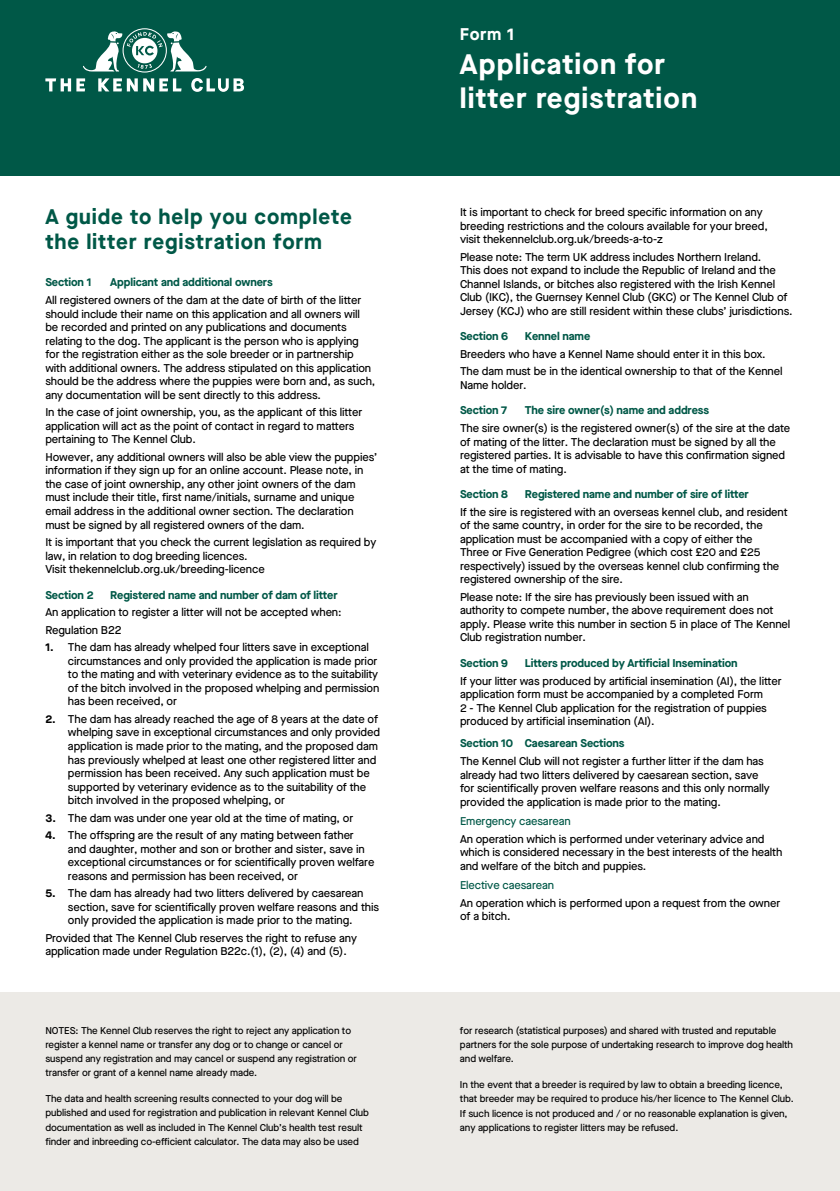
<style>
.page{position:relative;width:840px;height:1191px;background:#fff}
.page>*{position:absolute;margin:0;border:0;box-sizing:border-box;transform-origin:0 0}
.t1{font:700 28.2px/33.8px "Maison Neue";letter-spacing:.04em;color:#fff}
.t2{font:700 21.2px/25.4px "Maison Neue";letter-spacing:.04em;color:#005847}
.t3{font:700 17px "Maison Neue";color:#fff}
.t4{font:500 11.2px/13.6px "Maison Neue";letter-spacing:-.01em;color:#000}
.t5{font:700 11.2px "Maison Neue";letter-spacing:-.01em;color:#005847}
.t6{font:500 11.2px "Maison Neue";letter-spacing:-.01em;color:#005847}
.t7{font:500 9.8px/14px "Maison Neue";letter-spacing:-.01em;color:#000}
.s1{font-weight:700}
</style>
<div class="page">
<div style="left:0;top:992px;width:839px;height:199px;background:#eceae6"></div>
<div style="left:0;top:0;width:839px;height:176px;background:#005847"></div>
<svg style="left:45px;top:28px;width:199px;height:64px"></svg>
<h2 class="t2" style="left:45px;top:203px;width:308px">A guide to help you complete the litter registration form</h2>
<p class="t5" style="left:45px;top:274px;width:47px">Section 1</p>
<p class="t5" style="left:110px;top:274px;width:164px">Applicant and additional owners</p>
<p class="t4" style="left:45px;top:293px;width:331px">All registered owners of the dam at the date of birth of the litter should include their name on this application and all owners will be recorded and printed on any publications and documents relating to the dog. The applicant is the person who is applying for the registration either as the sole breeder or in partnership with additional owners. The address stipulated on this application should be the address where the puppies were born and, as such, any documentation will be sent directly to this address.</p>
<p class="t4" style="left:45px;top:405px;width:318px">In the case of joint ownership, you, as the applicant of this litter application will act as the point of contact in regard to matters pertaining to The Kennel Club.</p>
<p class="t4" style="left:45px;top:450px;width:333px">However, any additional owners will also be able view the puppies’ information if they sign up for an online account. Please note, in the case of joint ownership, any other joint owners of the dam must include their title, first name/initials, surname and unique email address in the additional owner section. The declaration must be signed by all registered owners of the dam.</p>
<p class="t4" style="left:45px;top:535px;width:332px">It is important that you check the current legislation as required by law, in relation to dog breeding licences.<br>Visit thekennelclub.org.uk/breeding-licence</p>
<p class="t5" style="left:45px;top:587px;width:50px">Section 2</p>
<p class="t5" style="left:110px;top:587px;width:229px">Registered name and number of dam of litter</p>
<p class="t4" style="left:45px;top:603px;width:297px;line-height:17.6px">An application to register a litter will not be accepted when:<br>Regulation B22</p>
<p class="t4" style="left:68px;top:640px;width:313px;text-indent:-23px"><span class="s1">1.</span> The dam has already whelped four litters save in exceptional circumstances and only provided the application is made prior to the mating and with veterinary evidence as to the suitability of the bitch involved in the proposed whelping and permission has been received, or</p>
<p class="t4" style="left:68px;top:712px;width:313px;text-indent:-23px"><span class="s1">2.</span> The dam has already reached the age of 8 years at the date of whelping save in exceptional circumstances and only provided application is made prior to the mating, and the proposed dam has previously whelped at least one other registered litter and permission has been received. Any such application must be supported by veterinary evidence as to the suitability of the bitch involved in the proposed whelping, or</p>
<p class="t4" style="left:45px;top:810px;width:309px"><span class="s1">3.</span> The dam was under one year old at the time of mating, or</p>
<p class="t4" style="left:68px;top:828px;width:308px;text-indent:-23px"><span class="s1">4.</span> The offspring are the result of any mating between father and daughter, mother and son or brother and sister, save in exceptional circumstances or for scientifically proven welfare reasons and permission has been received, or</p>
<p class="t4" style="left:68px;top:886px;width:312px;text-indent:-23px"><span class="s1">5.</span> The dam has already had two litters delivered by caesarean section, save for scientifically proven welfare reasons and this only provided the application is made prior to the mating.</p>
<p class="t4" style="left:45px;top:931px;width:313px">Provided that The Kennel Club reserves the right to refuse any application made under Regulation B22c.(1), (2), (4) and (5).</p>
<p class="t7" style="left:45px;top:1023px;width:312px">NOTES: The Kennel Club reserves the right to reject any application to register a kennel name or transfer any dog or to change or cancel or suspend any registration and may cancel or suspend any registration or transfer or grant of a kennel name already made.</p>
<p class="t7" style="left:45px;top:1091px;width:325px">The data and health screening results connected to your dog will be published and used for registration and publication in relevant Kennel Club documentation as well as included in The Kennel Club’s health test result finder and inbreeding co-efficient calculator. The data may also be used</p>
<h3 class="t3" style="left:459px;top:22px;width:56px">Form 1</h3>
<h1 class="t1" style="left:459px;top:46px;width:239px">Application for litter registration</h1>
<p class="t4" style="left:459px;top:205px;width:309px">It is important to check for breed specific information on any breeding restrictions and the colours available for your breed, visit thekennelclub.org.uk/breeds-a-to-z</p>
<p class="t4" style="left:459px;top:250px;width:334px">Please note: The term UK address includes Northern Ireland.<br>This does not expand to include the Republic of Ireland and the Channel Islands, or bitches also registered with the Irish Kennel Club (IKC), the Guernsey Kennel Club (GKC) or The Kennel Club of Jersey (KCJ) who are still resident within these clubs’ jurisdictions.</p>
<p class="t5" style="left:459px;top:328px;width:50px">Section 6</p>
<p class="t5" style="left:524px;top:328px;width:67px">Kennel name</p>
<p class="t4" style="left:459px;top:345px;width:324px;line-height:17.6px">Breeders who have a Kennel Name should enter it in this box.<br>The dam must be in the identical ownership to that of the Kennel</p>
<p class="t4" style="left:459px;top:378px;width:68px">Name holder.</p>
<p class="t5" style="left:459px;top:402px;width:49px">Section 7</p>
<p class="t5" style="left:524px;top:402px;width:185px">The sire owner(s) name and address</p>
<p class="t4" style="left:459px;top:421px;width:332px">The sire owner(s) is the registered owner(s) of the sire at the date of mating of the litter. The declaration must be signed by all the registered parties. It is advisable to have this confirmation signed at the time of mating.</p>
<p class="t5" style="left:459px;top:486px;width:50px">Section 8</p>
<p class="t5" style="left:524px;top:486px;width:225px">Registered name and number of sire of litter</p>
<p class="t4" style="left:459px;top:505px;width:329px">If the sire is registered with an overseas kennel club, and resident of the same country, in order for the sire to be recorded, the application must be accompanied with a copy of either the<br>Three or Five Generation Pedigree (which cost £20 and £25 respectively) issued by the overseas kennel club confirming the registered ownership of the sire.</p>
<p class="t4" style="left:459px;top:590px;width:332px">Please note: If the sire has previously been issued with an authority to compete number, the above requirement does not apply. Please write this number in section 5 in place of The Kennel Club registration number.</p>
<p class="t5" style="left:459px;top:655px;width:50px">Section 9</p>
<p class="t5" style="left:524px;top:655px;width:214px">Litters produced by Artificial Insemination</p>
<p class="t4" style="left:459px;top:673px;width:323px">If your litter was produced by artificial insemination (AI), the litter application form must be accompanied by a completed Form<br>2 - The Kennel Club application for the registration of puppies produced by artificial insemination (AI).</p>
<p class="t5" style="left:459px;top:735px;width:166px">Section 10 Caesarean Sections</p>
<p class="t4" style="left:459px;top:754px;width:311px">The Kennel Club will not register a further litter if the dam has already had two litters delivered by caesarean section, save for scientifically proven welfare reasons and this only normally provided the application is made prior to the mating.</p>
<p class="t6" style="left:459px;top:813px;width:112px">Emergency caesarean</p>
<p class="t4" style="left:459px;top:831px;width:324px">An operation which is performed under veterinary advice and which is considered necessary in the best interests of the health and welfare of the bitch and puppies.</p>
<p class="t6" style="left:459px;top:877px;width:95px">Elective caesarean</p>
<p class="t4" style="left:459px;top:896px;width:321px">An operation which is performed upon a request from the owner of a bitch.</p>
<p class="t7" style="left:459px;top:1023px;width:334px">for research (statistical purposes) and shared with trusted and reputable partners for the sole purpose of undertaking research to improve dog health and welfare.</p>
<p class="t7" style="left:459px;top:1077px;width:335px">In the event that a breeder is required by law to obtain a breeding licence, that breeder may be required to produce his/her licence to The Kennel Club.<br>If such licence is not produced and / or no reasonable explanation is given, any applications to register litters may be refused.</p>
</div>
